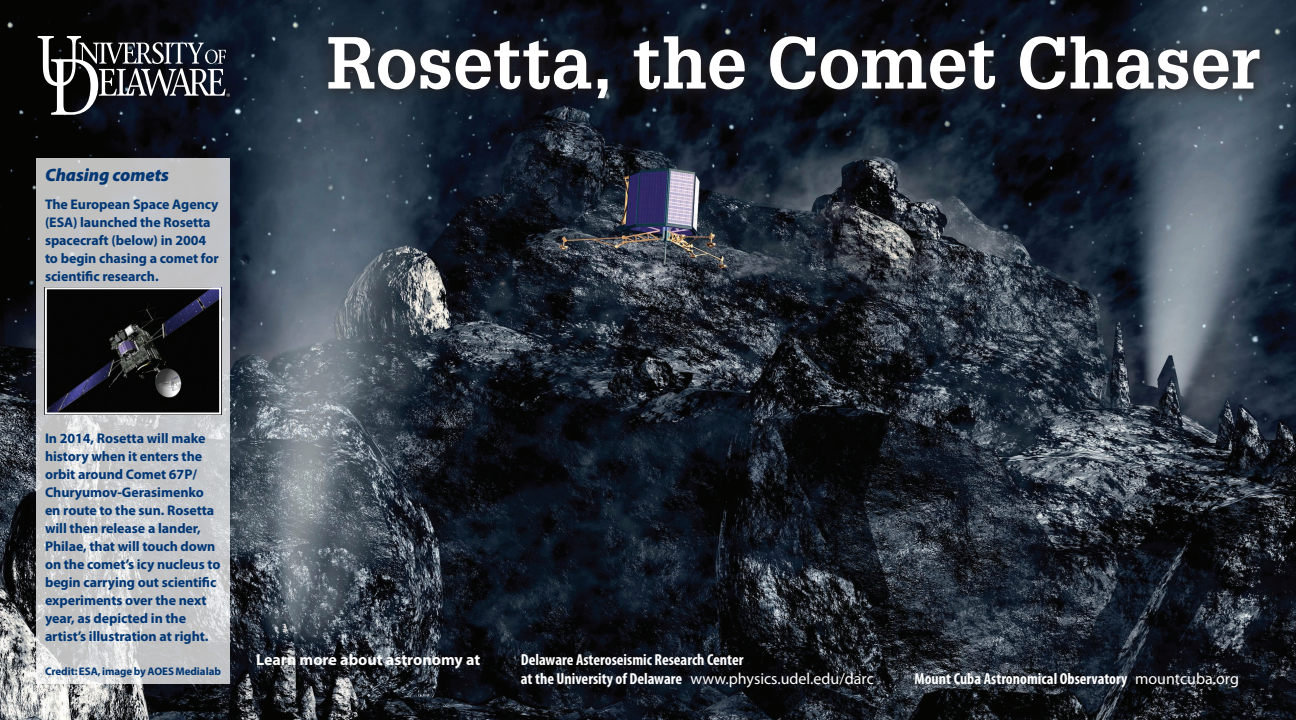
<style>
.page{position:relative;width:1296px;height:720px;background:#fff}
.page>*{position:absolute;margin:0;border:0;box-sizing:border-box;transform-origin:0 0}
.t1{font:700 71.8px "Glypha";color:#fff}
.t2{font:italic 900 18px "Myriad Pro";letter-spacing:-.005em;color:#013775}
.t3{font:700 condensed 16px/19.2px "Myriad Pro";color:#fff}
.t4{font:700 16px "Myriad Pro";color:#fff}
.t5{font:700 14px/18px "Myriad Pro";letter-spacing:-.005em;color:#013775}
.t6{font:700 11px "Myriad Pro";letter-spacing:-.005em;color:#013775}
.s1{font-weight:400;font-stretch:normal}
</style>
<div class="page">
<img style="left:0;top:0;width:1296px;height:720px">
<svg style="left:310px;top:16px;width:969px;height:101px"></svg>
<svg style="left:36px;top:158px;width:194px;height:526px;fill:#c2c3c6"></svg>
<img style="left:48px;top:290px;width:170px;height:122px">
<div style="left:45px;top:287px;width:176px;height:128px;border:2px solid #fff"></div>
<svg style="left:38px;top:36px;width:192px;height:79px"></svg>
<p class="t2" style="left:45px;top:163px;width:126px">Chasing comets</p>
<p class="t5" style="left:45px;top:195px;width:175px">The European Space Agency (ESA) launched the Rosetta spacecraft (below) in 2004 to begin chasing a comet for scientific research.</p>
<h1 class="t1" style="left:327px;top:18px;width:935px">Rosetta, the Comet Chaser</h1>
<p class="t5" style="left:45px;top:429px;width:177px">In 2014, Rosetta will make history when it enters the orbit around Comet 67P/<br>Churyumov-Gerasimenko en route to the sun. Rosetta will then release a lander,<br>Philae, that will touch down on the comet’s icy nucleus to begin carrying out scientific experiments over the next year, as depicted in the artist’s illustration at right.</p>
<p class="t6" style="left:45px;top:664px;width:177px">Credit: ESA, image by AOES Medialab</p>
<p class="t4" style="left:256px;top:649px;width:226px">Learn more about astronomy at</p>
<p class="t3" style="left:521px;top:650px;width:354px">Delaware Asteroseismic Research Center<br>at the University of Delaware <span class="s1">www.physics.udel.edu/darc</span></p>
<p class="t3" style="left:915px;top:669px;width:326px">Mount Cuba Astronomical Observatory <span class="s1">mountcuba.org</span></p>
</div>
